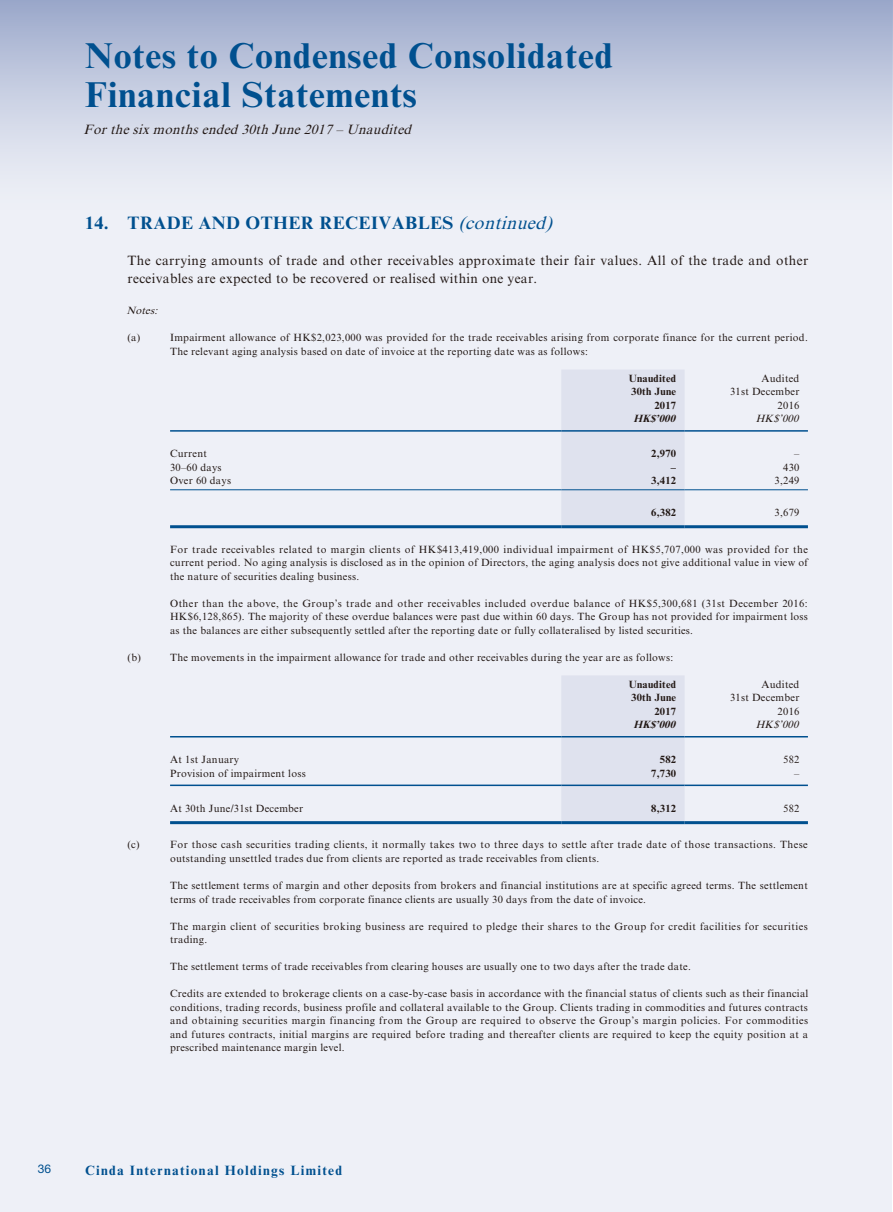
<style>
.page{position:relative;width:893px;height:1212px;background:#fff}
.page>*{position:absolute;margin:0;border:0;box-sizing:border-box;transform-origin:0 0}
.t1{font:700 36px/39px "Times New Roman MT Std";letter-spacing:.025em;color:#00508f}
.t2{font:700 18px "Times New Roman MT Std";letter-spacing:.025em;color:#00508f}
.t3{font:13.5px/18px "Times New Roman MT Std";letter-spacing:.03em;color:#231916}
.t4{font:italic 13.5px "Times New Roman MT Std";color:#231916}
.t5{font:700 13.5px "Times New Roman MT Std";letter-spacing:.095em;color:#00508f}
.t6{font:12px "Helvetica Neue LT Std";color:#00508f}
.t7{font:10.5px/13.5px "Times New Roman MT Std";letter-spacing:.025em;color:#231916}
.t8{font:700 10.5px/13.5px "Times New Roman MT Std";letter-spacing:.025em;color:#231916;text-align:right}
.t9{font:italic 10.5px "Times New Roman MT Std";color:#231916}
.t10{font:italic 700 10.5px "Times New Roman MT Std";color:#231916}
.s1{font-weight:400;font-style:italic}
</style>
<div class="page">
<div style="left:0;top:0;width:891px;height:1212px;background:#eef0f7"></div>
<div style="left:0;top:0;width:893px;height:215px;background:linear-gradient(to bottom,#9faccd,#f7f8fc)"></div>
<div style="left:561px;top:370px;width:124px;height:155px;background:#dfe2ee"></div>
<hr style="left:170px;top:430px;width:391px;height:2px;background:#00508f">
<hr style="left:561px;top:430px;width:124px;height:2px;background:#00508f">
<hr style="left:685px;top:430px;width:123px;height:2px;background:#00508f">
<hr style="left:170px;top:489px;width:391px;height:1px;background:#00508f">
<hr style="left:561px;top:489px;width:124px;height:1px;background:#00508f">
<hr style="left:685px;top:489px;width:123px;height:1px;background:#00508f">
<hr style="left:170px;top:525px;width:391px;height:3px;background:#00508f">
<hr style="left:561px;top:525px;width:124px;height:3px;background:#00508f">
<hr style="left:685px;top:525px;width:123px;height:3px;background:#00508f">
<div style="left:561px;top:676px;width:124px;height:145px;background:#dfe2ee"></div>
<hr style="left:170px;top:736px;width:391px;height:1px;background:#00508f">
<hr style="left:561px;top:736px;width:124px;height:1px;background:#00508f">
<hr style="left:685px;top:736px;width:123px;height:1px;background:#00508f">
<hr style="left:170px;top:784px;width:391px;height:2px;background:#00508f">
<hr style="left:561px;top:784px;width:124px;height:2px;background:#00508f">
<hr style="left:685px;top:784px;width:123px;height:2px;background:#00508f">
<hr style="left:170px;top:821px;width:391px;height:3px;background:#00508f">
<hr style="left:561px;top:821px;width:124px;height:3px;background:#00508f">
<hr style="left:685px;top:821px;width:123px;height:3px;background:#00508f">
<h1 class="t1" style="left:85px;top:35px;width:529px">Notes to Condensed Consolidated<br>Financial Statements</h1>
<p class="t4" style="left:84px;top:121px;width:333px">Forthesixmonthsended 30th June2017–Unaudited</p>
<h2 class="t2" style="left:85px;top:211px;width:474px">14. TRADE AND OTHER RECEIVABLES <span class="s1">(continued)</span></h2>
<p class="t3" style="left:128px;top:251px;width:682px">The carrying amounts of trade and other receivables approximate their fair values. All of the trade and other receivables are expected to be recovered or realised within one year.</p>
<p class="t9" style="left:126px;top:305px;width:35px">Notes:</p>
<p class="t7" style="left:128px;top:331px;width:14px">(a)</p>
<p class="t7" style="left:170px;top:331px;width:639px">Impairment allowance of HK$2,023,000 was provided for the trade receivables arising from corporate finance for the current period.<br>The relevant aging analysis based on date of invoice at the reporting date was as follows:</p>
<p class="t8" style="left:629px;top:371px;width:49px">Unaudited</p>
<p class="t7" style="left:761px;top:371px;width:39px">Audited</p>
<p class="t8" style="left:631px;top:385px;width:46px">30th June<br>2017</p>
<p class="t7" style="left:730px;top:385px;width:71px;text-align:right">31st December<br>2016</p>
<p class="t10" style="left:633px;top:412px;width:46px">HK$’000</p>
<p class="t9" style="left:756px;top:413px;width:47px">HK$’000</p>
<p class="t7" style="left:170px;top:447px;width:38px">Current</p>
<p class="t8" style="left:651px;top:447px;width:26px">2,970</p>
<p class="t7" style="left:794px;top:447px;width:7px">–</p>
<p class="t7" style="left:170px;top:460px;width:53px">30–60 days</p>
<p class="t8" style="left:671px;top:460px;width:7px">–</p>
<p class="t7" style="left:783px;top:460px;width:18px">430</p>
<p class="t7" style="left:170px;top:474px;width:62px">Over 60 days</p>
<p class="t8" style="left:651px;top:474px;width:26px">3,412</p>
<p class="t7" style="left:774px;top:474px;width:26px">3,249</p>
<p class="t8" style="left:651px;top:505px;width:26px">6,382</p>
<p class="t7" style="left:774px;top:505px;width:26px">3,679</p>
<p class="t7" style="left:170px;top:542px;width:639px;text-align:justify">For trade receivables related to margin clients of HK$413,419,000 individual impairment of HK$5,707,000 was provided for the current period. No aging analysis is disclosed as in the opinion of Directors, the aging analysis does not give additional value in view of the nature of securities dealing business.</p>
<p class="t7" style="left:170px;top:596px;width:639px;text-align:justify">Other than the above, the Group’s trade and other receivables included overdue balance of HK$5,300,681 (31st December 2016:<br>HK$6,128,865). The majority of these overdue balances were past due within 60 days. The Group has not provided for impairment loss as the balances are either subsequently settled after the reporting date or fully collateralised by listed securities.</p>
<p class="t7" style="left:128px;top:650px;width:15px">(b)</p>
<p class="t7" style="left:170px;top:650px;width:505px">The movements in the impairment allowance for trade and other receivables during the year are as follows:</p>
<p class="t8" style="left:629px;top:677px;width:49px">Unaudited</p>
<p class="t7" style="left:761px;top:677px;width:39px">Audited</p>
<p class="t8" style="left:631px;top:690px;width:46px">30th June<br>2017</p>
<p class="t7" style="left:730px;top:691px;width:71px;text-align:right">31st December<br>2016</p>
<p class="t10" style="left:633px;top:718px;width:46px">HK$’000</p>
<p class="t9" style="left:756px;top:718px;width:47px">HK$’000</p>
<p class="t7" style="left:170px;top:753px;width:71px">At 1st January</p>
<p class="t8" style="left:660px;top:753px;width:18px">582</p>
<p class="t7" style="left:783px;top:753px;width:18px">582</p>
<p class="t7" style="left:170px;top:766px;width:137px">Provision of impairment loss</p>
<p class="t8" style="left:651px;top:766px;width:26px">7,730</p>
<p class="t7" style="left:794px;top:766px;width:7px">–</p>
<p class="t7" style="left:170px;top:801px;width:135px">At 30th June/31st December</p>
<p class="t8" style="left:651px;top:801px;width:26px">8,312</p>
<p class="t7" style="left:783px;top:801px;width:18px">582</p>
<p class="t7" style="left:128px;top:838px;width:14px">(c)</p>
<p class="t7" style="left:170px;top:838px;width:639px">For those cash securities trading clients, it normally takes two to three days to settle after trade date of those transactions. These outstanding unsettled trades due from clients are reported as trade receivables from clients.</p>
<p class="t7" style="left:170px;top:879px;width:639px">The settlement terms of margin and other deposits from brokers and financial institutions are at specific agreed terms. The settlement terms of trade receivables from corporate finance clients are usually 30 days from the date of invoice.</p>
<p class="t7" style="left:170px;top:919px;width:639px">The margin client of securities broking business are required to pledge their shares to the Group for credit facilities for securities trading.</p>
<p class="t7" style="left:170px;top:960px;width:522px">The settlement terms of trade receivables from clearing houses are usually one to two days after the trade date.</p>
<p class="t7" style="left:170px;top:987px;width:640px;text-align:justify">Credits are extended to brokerage clients on a case-by-case basis in accordance with the financial status of clients such as their financial conditions, trading records, business profile and collateral available to the Group. Clients trading in commodities and futures contracts and obtaining securities margin financing from the Group are required to observe the Group’s margin policies. For commodities and futures contracts, initial margins are required before trading and thereafter clients are required to keep the equity position at a prescribed maintenance margin level.</p>
<p class="t6" style="left:38px;top:1162px;width:15px">36</p>
<p class="t5" style="left:85px;top:1162px;width:259px">Cinda International Holdings Limited</p>
</div>
